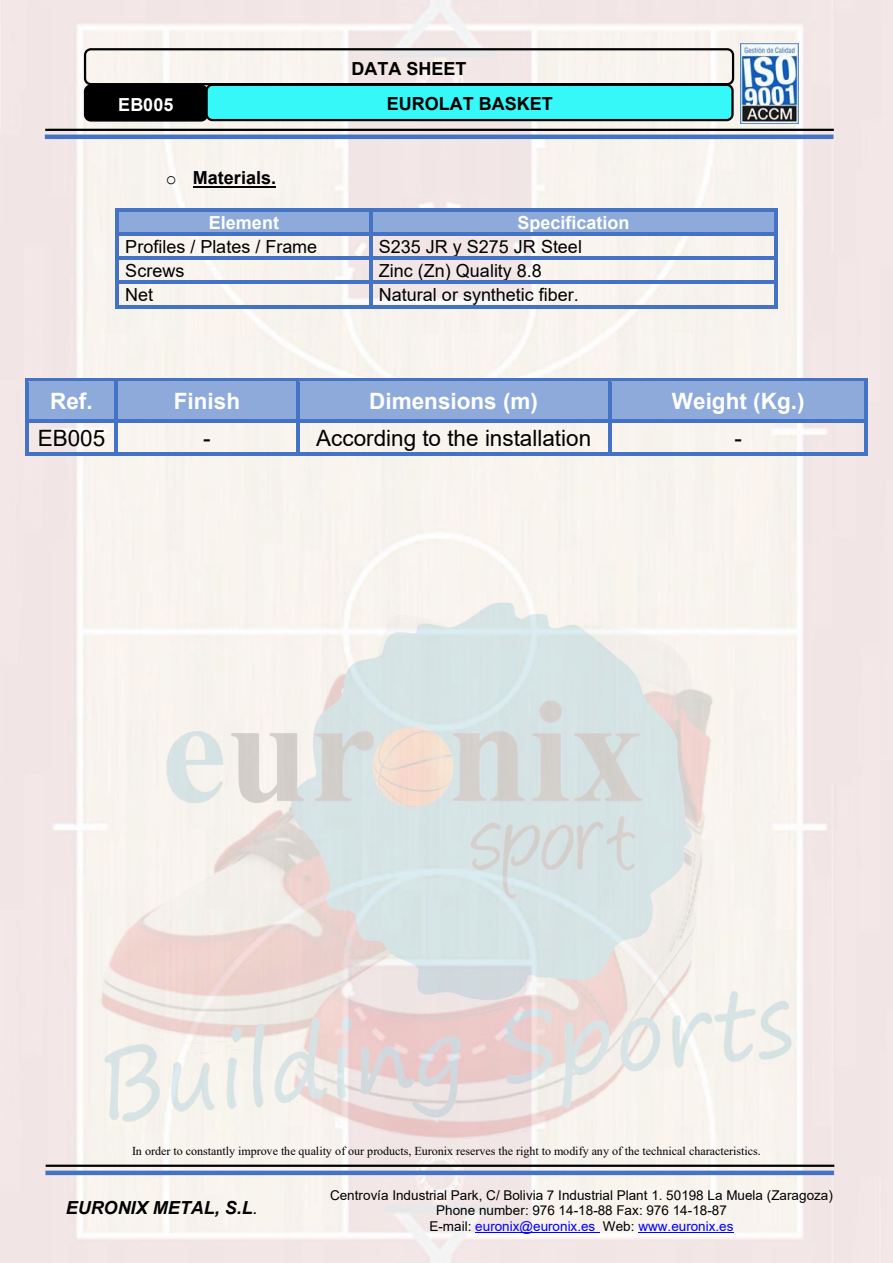
<style>
.page{position:relative;width:893px;height:1263px;background:#fff}
.page>*{position:absolute;margin:0;border:0;box-sizing:border-box;transform-origin:0 0}
.t1{font:700 22.5px "Arial";color:#fff}
.t2{font:22.5px "Arial";color:#000}
.t3{font:18px "Arial";color:#000}
.t4{font:700 18px "Arial";color:#000}
.t5{font:700 18px "Arial";color:#fff}
.t6{font:italic 700 18px "Arial";color:#000}
.t7{font:13.5px/15.5px "Arial";letter-spacing:.005em;color:#000;text-align:center}
.t8{font:12px "Times New Roman";color:#000}
.s1{font-family:"Courier New";font-weight:400}
.s2{color:#00f}
.s3{font-weight:400}
</style>
<div class="page">
<img style="left:0;top:0;width:893px;height:1263px">
<hr style="left:475px;top:1232px;width:124px;height:1px;background:#00f">
<hr style="left:638px;top:1232px;width:95px;height:1px;background:#00f">
<hr style="left:45px;top:1171px;width:789px;height:4px;background:#4472c4">
<hr style="left:46px;top:1165px;width:788px;height:2px;background:#000">
<hr style="left:45px;top:135px;width:788px;height:4px;background:#4472c4">
<hr style="left:45px;top:129px;width:789px;height:2px;background:#000">
<img style="left:741px;top:44px;width:57px;height:80px">
<div style="left:84px;top:84px;width:124px;height:38px;background:#000;border:2px solid #000;border-radius:6px"></div>
<div style="left:206px;top:84px;width:528px;height:37px;background:#36f8f8;border:2px solid #000;border-radius:6px"></div>
<div style="left:84px;top:48px;width:650px;height:37px;border:2px solid #000;border-radius:6px"></div>
<img style="left:85px;top:586px;width:723px;height:554px">
<hr style="left:193px;top:186px;width:83px;height:2px;background:#000">
<div style="left:119px;top:212px;width:250px;height:21px;background:#8eaadb"></div>
<div style="left:372px;top:212px;width:402px;height:21px;background:#8eaadb"></div>
<hr style="left:119px;top:209px;width:250px;height:3px;background:#4472c4">
<hr style="left:372px;top:209px;width:403px;height:3px;background:#4472c4">
<hr style="left:372px;top:212px;width:403px;height:1px;background:#8eaadb">
<hr style="left:116px;top:212px;width:3px;height:21px;background:#4472c4">
<hr style="left:369px;top:212px;width:3px;height:21px;background:#4472c4">
<hr style="left:775px;top:212px;width:3px;height:21px;background:#4472c4">
<hr style="left:119px;top:233px;width:250px;height:3px;background:#4472c4">
<hr style="left:372px;top:233px;width:403px;height:3px;background:#4472c4">
<hr style="left:116px;top:236px;width:3px;height:21px;background:#4472c4">
<hr style="left:369px;top:236px;width:3px;height:21px;background:#4472c4">
<hr style="left:775px;top:236px;width:3px;height:21px;background:#4472c4">
<hr style="left:119px;top:257px;width:250px;height:3px;background:#4472c4">
<hr style="left:372px;top:257px;width:403px;height:3px;background:#4472c4">
<hr style="left:116px;top:260px;width:3px;height:21px;background:#4472c4">
<hr style="left:369px;top:260px;width:3px;height:21px;background:#4472c4">
<hr style="left:775px;top:260px;width:3px;height:21px;background:#4472c4">
<hr style="left:119px;top:281px;width:250px;height:3px;background:#4472c4">
<hr style="left:372px;top:281px;width:403px;height:3px;background:#4472c4">
<hr style="left:116px;top:284px;width:3px;height:21px;background:#4472c4">
<hr style="left:119px;top:305px;width:250px;height:3px;background:#4472c4">
<hr style="left:369px;top:284px;width:3px;height:21px;background:#4472c4">
<hr style="left:372px;top:305px;width:403px;height:3px;background:#4472c4">
<hr style="left:775px;top:284px;width:3px;height:21px;background:#4472c4">
<div style="left:28px;top:381px;width:87px;height:38px;background:#8eaadb"></div>
<div style="left:118px;top:381px;width:178px;height:38px;background:#8eaadb"></div>
<div style="left:299px;top:381px;width:309px;height:38px;background:#8eaadb"></div>
<div style="left:612px;top:381px;width:253px;height:38px;background:#8eaadb"></div>
<hr style="left:28px;top:378px;width:87px;height:3px;background:#4472c4">
<hr style="left:118px;top:378px;width:178px;height:3px;background:#4472c4">
<hr style="left:299px;top:378px;width:309px;height:3px;background:#4472c4">
<hr style="left:611px;top:378px;width:254px;height:3px;background:#4472c4">
<hr style="left:611px;top:381px;width:254px;height:1px;background:#8eaadb">
<hr style="left:25px;top:381px;width:3px;height:38px;background:#4472c4">
<hr style="left:115px;top:381px;width:3px;height:38px;background:#4472c4">
<hr style="left:296px;top:381px;width:3px;height:38px;background:#4472c4">
<hr style="left:608px;top:381px;width:3px;height:38px;background:#4472c4">
<hr style="left:865px;top:381px;width:3px;height:38px;background:#4472c4">
<svg style="left:25px;top:419px;width:3px;height:4px"></svg>
<hr style="left:28px;top:419px;width:87px;height:4px;background:#4472c4">
<svg style="left:115px;top:419px;width:3px;height:4px"></svg>
<hr style="left:118px;top:419px;width:178px;height:4px;background:#4472c4">
<svg style="left:296px;top:419px;width:3px;height:4px"></svg>
<hr style="left:299px;top:419px;width:309px;height:4px;background:#4472c4">
<svg style="left:608px;top:419px;width:3px;height:4px"></svg>
<hr style="left:611px;top:419px;width:254px;height:4px;background:#4472c4">
<svg style="left:865px;top:419px;width:3px;height:4px"></svg>
<hr style="left:25px;top:423px;width:3px;height:29px;background:#4472c4">
<hr style="left:28px;top:452px;width:87px;height:3px;background:#4472c4">
<hr style="left:115px;top:423px;width:3px;height:29px;background:#4472c4">
<hr style="left:118px;top:452px;width:178px;height:3px;background:#4472c4">
<hr style="left:296px;top:423px;width:3px;height:29px;background:#4472c4">
<hr style="left:299px;top:452px;width:309px;height:3px;background:#4472c4">
<hr style="left:608px;top:423px;width:3px;height:29px;background:#4472c4">
<hr style="left:611px;top:452px;width:254px;height:3px;background:#4472c4">
<hr style="left:865px;top:423px;width:3px;height:29px;background:#4472c4">
<h2 class="t4" style="left:351px;top:56px;width:117px">DATA SHEET</h2>
<h2 class="t5" style="left:118px;top:92px;width:57px">EB005</h2>
<h2 class="t4" style="left:387px;top:91px;width:167px">EUROLAT BASKET</h2>
<h2 class="t4" style="left:166px;top:165px;width:112px"><span class="s1">o</span> Materials.</h2>
<h2 class="t5" style="left:209px;top:210px;width:72px">Element</h2>
<h2 class="t5" style="left:517px;top:210px;width:114px">Specification</h2>
<h2 class="t3" style="left:125px;top:234px;width:193px">Profiles / Plates / Frame</h2>
<h2 class="t3" style="left:379px;top:234px;width:205px">S235 JR y S275 JR Steel</h2>
<h2 class="t3" style="left:125px;top:258px;width:61px">Screws</h2>
<h2 class="t3" style="left:379px;top:258px;width:165px">Zinc (Zn) Quality 8.8</h2>
<h2 class="t3" style="left:125px;top:282px;width:30px">Net</h2>
<h2 class="t3" style="left:379px;top:282px;width:202px">Natural or synthetic fiber.</h2>
<h1 class="t1" style="left:50px;top:385px;width:44px">Ref.</h1>
<h1 class="t1" style="left:174px;top:385px;width:68px">Finish</h1>
<h1 class="t1" style="left:369px;top:385px;width:170px">Dimensions (m)</h1>
<h1 class="t1" style="left:672px;top:385px;width:134px">Weight (Kg.)</h1>
<h1 class="t2" style="left:38px;top:422px;width:69px">EB005</h1>
<h1 class="t2" style="left:203px;top:422px;width:9px">-</h1>
<h1 class="t2" style="left:316px;top:422px;width:277px">According to the installation</h1>
<h1 class="t2" style="left:734px;top:422px;width:9px">-</h1>
<p class="t8" style="left:132px;top:1142px;width:630px">In order to constantly improve the quality of our products, Euronix reserves the right to modify any of the technical characteristics.</p>
<p class="t7" style="left:330px;top:1187px;width:504px">Centrovía Industrial Park, C/ Bolivia 7 Industrial Plant 1. 50198 La Muela (Zaragoza)<br>Phone number: 976 14-18-88 Fax: 976 14-18-87<br>E-mail: <span class="s2">euronix@euronix.es</span> Web: <span class="s2">www.euronix.es</span></p>
<h2 class="t6" style="left:66px;top:1196px;width:194px">EURONIX METAL, S.L<span class="s3">.</span></h2>
</div>
